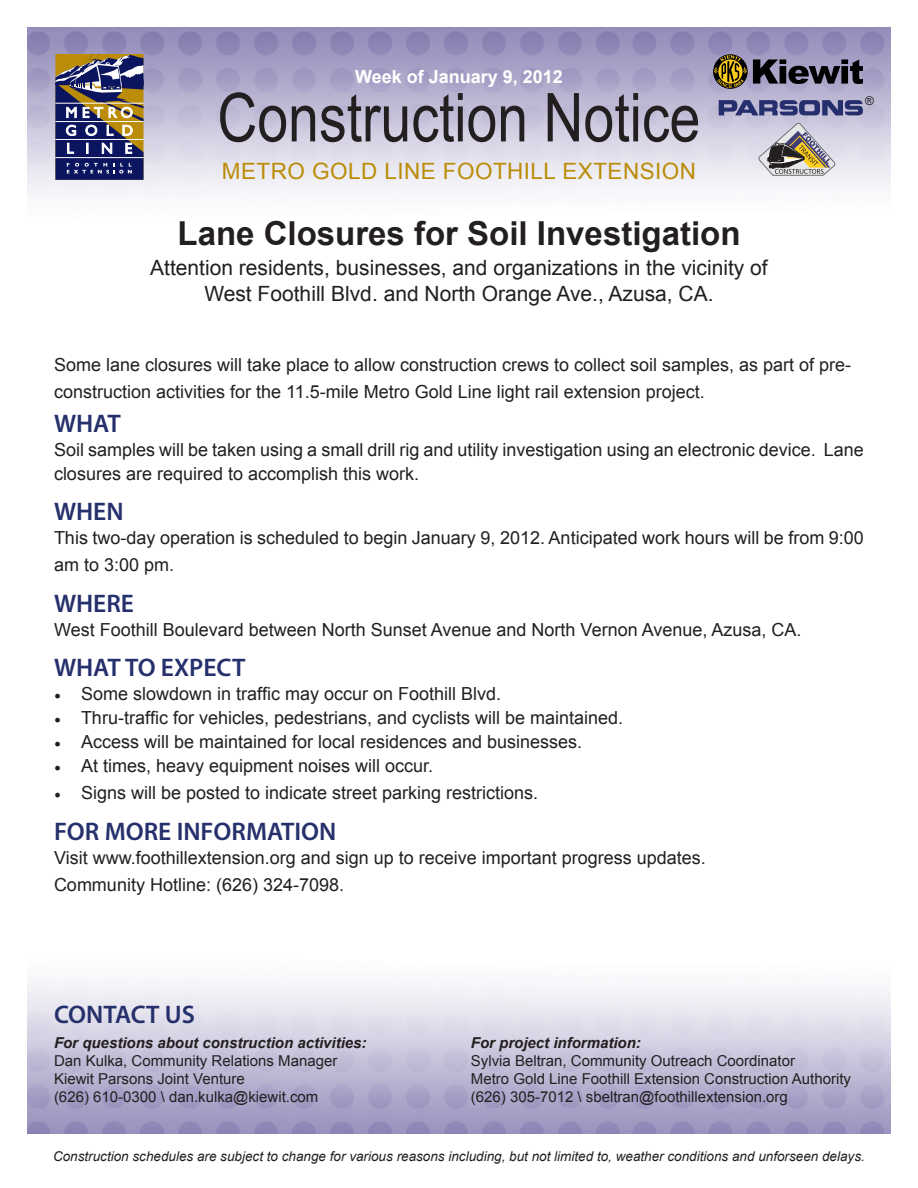
<style>
.page{position:relative;width:918px;height:1188px;background:#fff}
.page>*{position:absolute;margin:0;border:0;box-sizing:border-box;transform-origin:0 0}
.Heading{font:67.5px "Arial Narrow";color:#231f20}
.t1{font:700 33px "Arial";color:#231f20}
.Space_between_header{font:600 25.5px "Myriad Pro";color:#25306c}
.Subheading{font:600 25.5px "Myriad Pro";color:#25306c}
.t2{font:22.5px "Arial";letter-spacing:.02em;color:#bb8c07}
.t3{font:21px "Arial";color:#231f20}
.Subheading-2{font:18px/27px "Arial";color:#231f20}
.Space_between_header-2{font:18px "Arial";color:#231f20}
.t4{font:700 18px "Arial";color:#fff}
.Subheading-3{font:15px/18px "Arial";color:#231f20}
.Subheading-4{font:italic 700 15px "Arial";color:#231f20}
.t5{font:italic 13.5px "Arial";color:#231f20}
.t6{font:12px "Arial";color:#231f20}
.s1{font-family:"Minion Pro"}
.s2{font-weight:700;font-style:italic}
</style>
<div class="page">
<img style="left:27px;top:27px;width:864px;height:166px">
<svg style="left:719px;top:100px;width:144px;height:15px;background:#585d8f"></svg>
<svg style="left:713px;top:54px;width:35px;height:35px"></svg>
<svg style="left:714px;top:55px;width:33px;height:33px"></svg>
<svg style="left:753px;top:59px;width:110px;height:25px;background:#4c495b"></svg>
<svg style="left:55px;top:54px;width:89px;height:126px;background:#5e5968"></svg>
<svg style="left:758px;top:123px;width:77px;height:52px;background:#aea8a6"></svg>
<p class="t4" style="left:355px;top:65px;width:209px">Week of January 9, 2012</p>
<p class="Heading" style="left:217px;top:68px;width:484px">Construction Notice</p>
<p class="t2" style="left:222px;top:157px;width:476px">METRO GOLD LINE FOOTHILL EXTENSION</p>
<p class="t1" style="left:178px;top:211px;width:564px">Lane Closures for Soil Investigation</p>
<p class="t3" style="left:150px;top:254px;width:619px">Attention residents, businesses, and organizations in the vicinity of</p>
<p class="t3" style="left:204px;top:279px;width:511px">West Foothill Blvd. and North Orange Ave., Azusa, CA.</p>
<p class="t6" style="left:865px;top:93px;width:10px">®</p>
<p class="Subheading-2" style="left:54px;top:351px;width:799px">Some lane closures will take place to allow construction crews to collect soil samples, as part of pre&shy;construction activities for the 11.5-mile Metro Gold Line light rail extension project.</p>
<p class="Subheading" style="left:54px;top:407px;width:68px">WHAT</p>
<p class="Subheading-2" style="left:54px;top:437px;width:811px;line-height:24px">Soil samples will be taken using a small drill rig and utility investigation using an electronic device. Lane closures are required to accomplish this work.</p>
<p class="Space_between_header" style="left:54px;top:495px;width:71px">WHEN</p>
<p class="Subheading-2" style="left:54px;top:524px;width:811px">This two-day operation is scheduled to begin January 9, 2012. Anticipated work hours will be from 9:00 am to 3:00 pm.</p>
<p class="Space_between_header" style="left:54px;top:587px;width:82px">WHERE</p>
<p class="Subheading-2" style="left:54px;top:616px;width:749px">West Foothill Boulevard between North Sunset Avenue and North Vernon Avenue, Azusa, CA.</p>
<p class="Space_between_header" style="left:54px;top:651px;width:193px">WHAT TO EXPECT</p>
<p class="Subheading-2" style="left:54px;top:680px;width:449px"><span class="s1">•</span> Some slowdown in traffic may occur on Foothill Blvd.</p>
<p class="Subheading-2" style="left:54px;top:704px;width:571px"><span class="s1">•</span> Thru-traffic for vehicles, pedestrians, and cyclists will be maintained.</p>
<p class="Subheading-2" style="left:54px;top:728px;width:530px"><span class="s1">•</span> Access will be maintained for local residences and businesses.</p>
<p class="Subheading-2" style="left:54px;top:752px;width:381px"><span class="s1">•</span> At times, heavy equipment noises will occur.</p>
<p class="Subheading-2" style="left:54px;top:779px;width:486px"><span class="s1">•</span> Signs will be posted to indicate street parking restrictions.</p>
<p class="Space_between_header" style="left:54px;top:815px;width:284px">FOR MORE INFORMATION</p>
<p class="Space_between_header-2" style="left:54px;top:845px;width:653px">Visit www.foothillextension.org and sign up to receive important progress updates.</p>
<p class="Subheading-2" style="left:54px;top:871px;width:292px">Community Hotline: (626) 324-7098.</p>
<p class="Subheading" style="left:54px;top:998px;width:143px">CONTACT US</p>
<p class="Subheading-3" style="left:54px;top:1033px;width:314px"><span class="s2">For questions about construction activities:<br></span>Dan Kulka, Community Relations Manager<br>Kiewit Parsons Joint Venture</p>
<p class="Subheading-3" style="left:54px;top:1087px;width:266px">(626) 610-0300 \ dan.kulka@kiewit.com</p>
<p class="Subheading-4" style="left:471px;top:1032px;width:172px">For project information:</p>
<p class="Subheading-3" style="left:471px;top:1051px;width:382px">Sylvia Beltran, Community Outreach Coordinator<br>Metro Gold Line Foothill Extension Construction Authority</p>
<p class="Subheading-3" style="left:471px;top:1087px;width:319px">(626) 305-7012 \ sbeltran@foothillextension.org</p>
<p class="t5" style="left:53px;top:1148px;width:813px">Construction schedules are subject to change for various reasons including, but not limited to, weather conditions and unforseen delays.</p>
</div>
